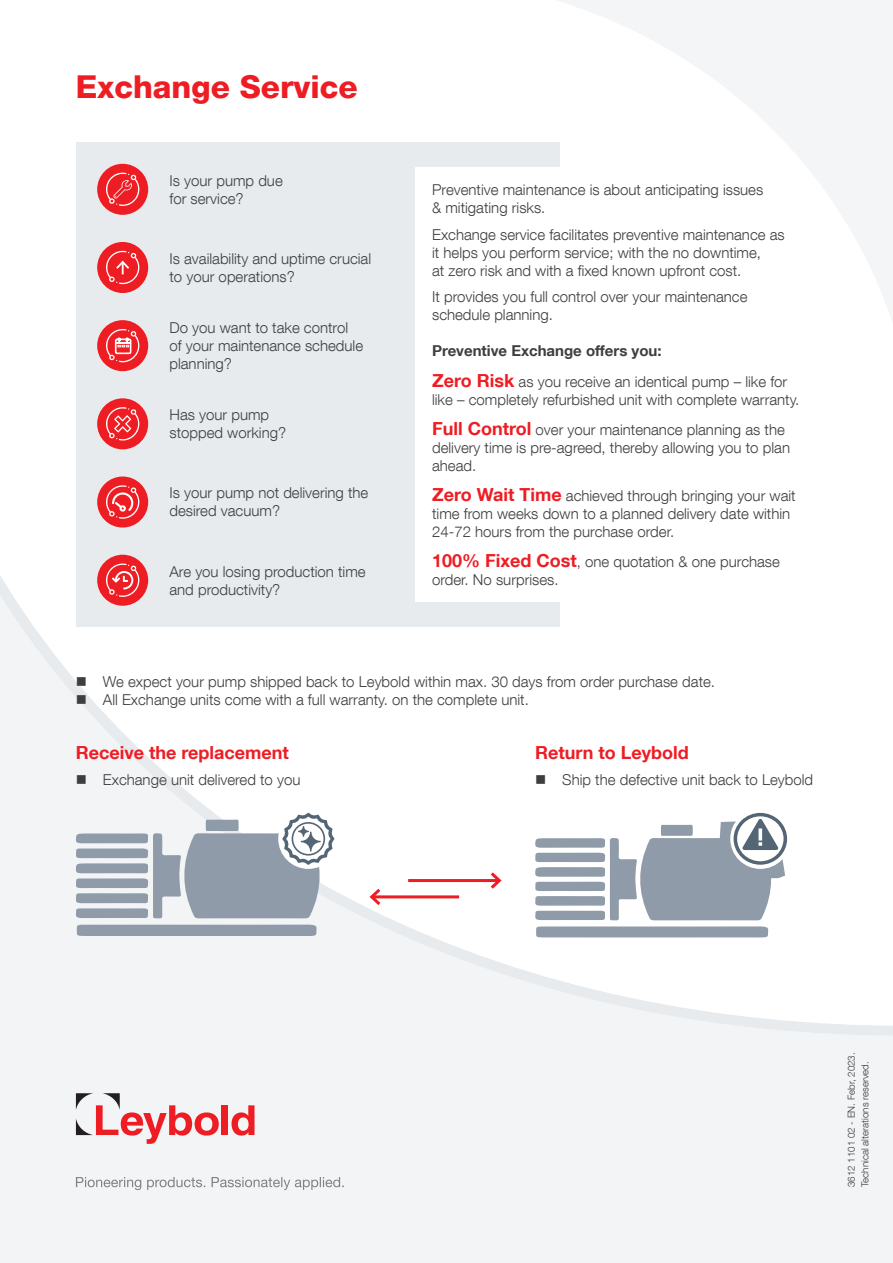
<style>
.page{position:relative;width:893px;height:1263px;background:#fff}
.page>*{position:absolute;margin:0;border:0;box-sizing:border-box;transform-origin:0 0}
.t1{font:800 31.5px "Helvetica Neue LT Com";color:#ee1d23}
.t2{font:700 18px "Helvetica Neue LT Com";color:#ee1d23}
.t3{font:300 15px/18px "Helvetica Neue LT Com";color:#3e3e3f}
.t4{font:300 9.75px/13.5px "Helvetica Neue LT Com";color:#3e3e3f}
.s1{font-weight:700}
.s2{font-weight:700;font-size:18px;color:#ee1d23}
</style>
<div class="page">
<div style="left:0;top:1036px;width:893px;height:227px;background:#f2f4f6"></div>
<svg style="left:0;top:576px;width:893px;height:460px"></svg>
<svg style="left:503px;top:0;width:390px;height:322px"></svg>
<svg style="left:76px;top:1177px;width:268px;height:13px"></svg>
<div style="left:222px;top:1105px;width:6px;height:30px;background:#ee1d23"></div>
<svg style="left:232px;top:1105px;width:22px;height:30px"></svg>
<svg style="left:76px;top:1093px;width:143px;height:51px"></svg>
<div style="left:76px;top:143px;width:484px;height:484px;background:#e7ebee"></div>
<div style="left:97px;top:164px;width:51px;height:51px;background:#ee1d23;border-radius:50%"></div>
<svg style="left:106px;top:173px;width:33px;height:33px"></svg>
<div style="left:97px;top:398px;width:51px;height:51px;background:#ee1d23;border-radius:50%"></div>
<svg style="left:106px;top:407px;width:33px;height:34px"></svg>
<div style="left:97px;top:320px;width:51px;height:51px;background:#ee1d23;border-radius:50%"></div>
<svg style="left:106px;top:329px;width:33px;height:33px"></svg>
<div style="left:97px;top:242px;width:51px;height:51px;background:#ee1d23;border-radius:50%"></div>
<svg style="left:106px;top:251px;width:33px;height:33px"></svg>
<div style="left:97px;top:476px;width:51px;height:51px;background:#ee1d23;border-radius:50%"></div>
<svg style="left:106px;top:485px;width:33px;height:34px"></svg>
<div style="left:97px;top:555px;width:51px;height:51px;background:#ee1d23;border-radius:50%"></div>
<svg style="left:106px;top:563px;width:33px;height:34px"></svg>
<div style="left:415px;top:168px;width:391px;height:434px;background:#fff"></div>
<div style="left:730px;top:809px;width:60px;height:60px;background:#fff;border-radius:50%"></div>
<svg style="left:533px;top:813px;width:254px;height:125px"></svg>
<div style="left:278px;top:809px;width:60px;height:60px;background:#fff;border-radius:50%"></div>
<svg style="left:74px;top:813px;width:260px;height:124px"></svg>
<hr style="left:372px;top:895px;width:87px;height:3px;background:#ee1d23">
<svg style="left:367px;top:885px;width:17px;height:23px"></svg>
<hr style="left:408px;top:879px;width:91px;height:3px;background:#ee1d23">
<svg style="left:487px;top:869px;width:17px;height:23px"></svg>
<h1 class="t1" style="left:76px;top:68px;width:283px">Exchange Service</h1>
<p class="t3" style="left:169px;top:171px;width:115px">Is your pump due for service?</p>
<p class="t3" style="left:169px;top:249px;width:203px">Is availability and uptime crucial to your operations?</p>
<p class="t3" style="left:169px;top:318px;width:195px">Do you want to take control of your maintenance schedule planning?</p>
<p class="t3" style="left:169px;top:406px;width:118px">Has your pump stopped working?</p>
<p class="t3" style="left:169px;top:484px;width:200px">Is your pump not delivering the desired vacuum?</p>
<p class="t3" style="left:169px;top:562px;width:198px">Are you losing production time and productivity?</p>
<p class="t3" style="left:432px;top:181px;width:333px">Preventive maintenance is about anticipating issues &amp; mitigating risks.</p>
<p class="t3" style="left:432px;top:225px;width:354px">Exchange service facilitates preventive maintenance as it helps you perform service; with the no downtime,<br>at zero risk and with a fixed known upfront cost.</p>
<p class="t3" style="left:432px;top:288px;width:317px">It provides you full control over your maintenance schedule planning.</p>
<p class="t3" style="left:432px;top:336px;width:357px;line-height:30.2px"><span class="s1">Preventive Exchange offers you:<br></span><span class="s2">Zero Risk</span> as you receive an identical pump – like for</p>
<p class="t3" style="left:432px;top:384px;width:369px;line-height:30.2px">like – completely refurbished unit with complete warranty.<br><span class="s2">Full Control</span> over your maintenance planning as the</p>
<p class="t3" style="left:432px;top:438px;width:359px">delivery time is pre-agreed, thereby allowing you to plan ahead.</p>
<p class="t3" style="left:432px;top:486px;width:365px"><span class="s2">Zero Wait Time</span> achieved through bringing your wait time from weeks down to a planned delivery date within<br>24-72 hours from the purchase order.</p>
<p class="t3" style="left:432px;top:552px;width:349px"><span class="s2">100% Fixed Cost</span>, one quotation &amp; one purchase order. No surprises.</p>
<p class="t3" style="left:76px;top:672px;width:641px">■ We expect your pump shipped back to Leybold within max. 30 days from order purchase date.</p>
<p class="t3" style="left:76px;top:690px;width:454px">■ All Exchange units come with a full warranty. on the complete unit.</p>
<p class="t2" style="left:76px;top:741px;width:214px">Receive the replacement</p>
<p class="t3" style="left:76px;top:770px;width:226px">■ Exchange unit delivered to you</p>
<p class="t2" style="left:535px;top:741px;width:155px">Return to Leybold</p>
<p class="t3" style="left:535px;top:770px;width:279px">■ Ship the defective unit back to Leybold</p>
<p class="t4" style="left:844px;top:1187px;width:136px;rotate:-90deg">3612 1101 02 - EN. Febr, 2023.<br>Technical alterations reserved.</p>
</div>
